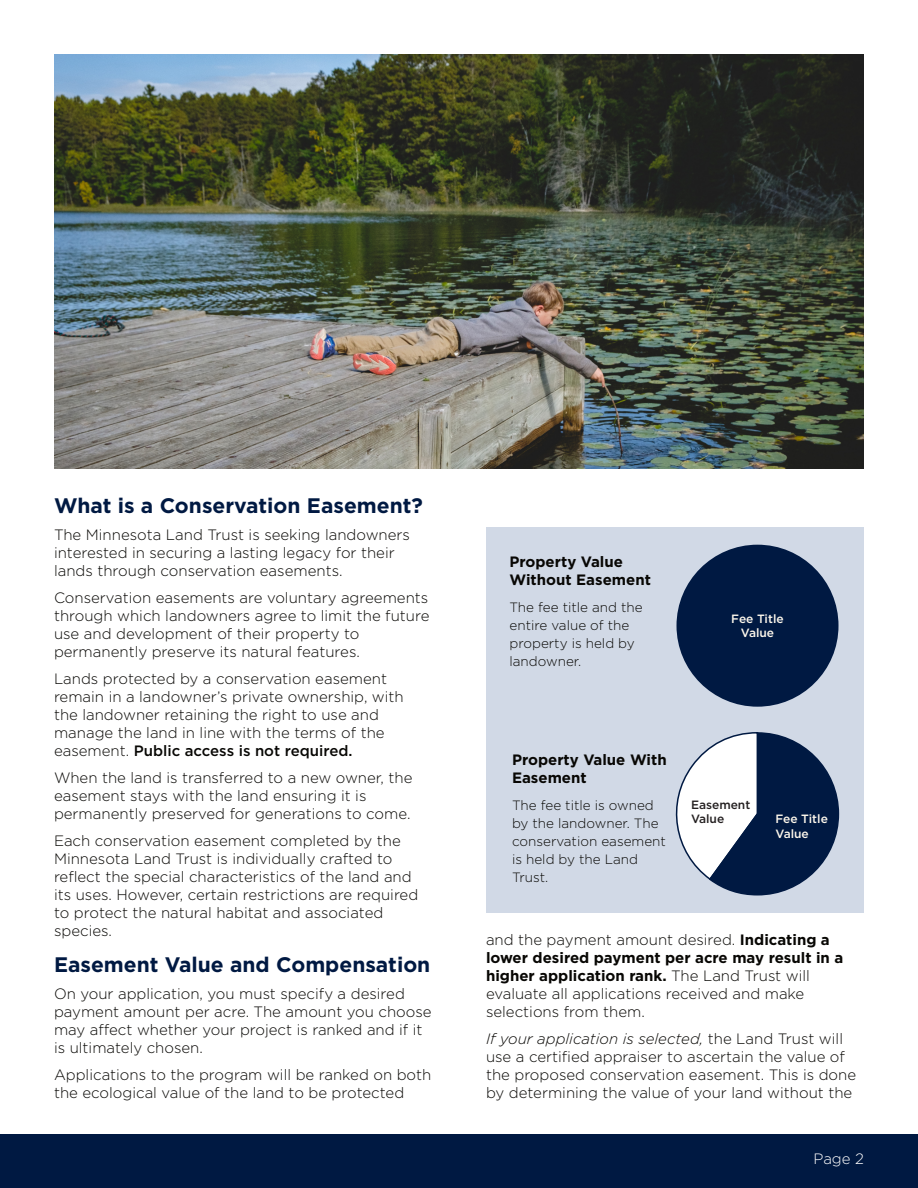
<style>
.page{position:relative;width:918px;height:1188px;background:#fff}
.page>*{position:absolute;margin:0;border:0;box-sizing:border-box;transform-origin:0 0}
.t1{font:700 21px "Gotham";color:#001942}
.t2{font:300 15px/18px "Gotham";color:#080704}
.t3{font:700 15px/18px "Gotham";color:#080704}
.t4{font:300 15px "Gotham";color:#fff}
.t5{font:300 13.5px/18px "Gotham";color:#080704}
.t6{font:500 12px/14.4px "Gotham";color:#fef8ec;text-align:center}
.t7{font:500 12px/14.4px "Gotham";color:#231f20}
.s1{font-weight:500}
.s2{font-weight:700}
.s3{font-style:italic}
</style>
<div class="page">
<div style="left:0;top:1134px;width:918px;height:54px;background:#001942"></div>
<div style="left:486px;top:527px;width:378px;height:385px;background:#d1d9e6"></div>
<div style="left:677px;top:545px;width:162px;height:162px;background:#001942;border-radius:50%"></div>
<svg style="left:675px;top:732px;width:165px;height:164px"></svg>
<img style="left:54px;top:54px;width:810px;height:414px">
<h1 class="t1" style="left:54px;top:496px;width:370px">What is a Conservation Easement?</h1>
<p class="t2" style="left:54px;top:526px;width:358px">The Minnesota Land Trust is seeking landowners interested in securing a lasting legacy for their lands through conservation easements.</p>
<p class="t2" style="left:54px;top:589px;width:377px">Conservation easements are voluntary agreements through which landowners agree to limit the future use and development of their property to permanently preserve its natural features.</p>
<p class="t2" style="left:54px;top:670px;width:351px">Lands protected by a conservation easement remain in a landowner’s private ownership, with the landowner retaining the right to use and manage the land in line with the terms of the easement. <span class="s1">Public access is not required.</span></p>
<p class="t2" style="left:54px;top:769px;width:360px">When the land is transferred to a new owner, the easement stays with the land ensuring it is permanently preserved for generations to come.</p>
<p class="t2" style="left:54px;top:832px;width:366px">Each conservation easement completed by the Minnesota Land Trust is individually crafted to reflect the special characteristics of the land and its uses. However, certain restrictions are required to protect the natural habitat and associated species.</p>
<h1 class="t1" style="left:54px;top:955px;width:378px">Easement Value and Compensation</h1>
<p class="t2" style="left:54px;top:985px;width:379px">On your application, you must specify a desired payment amount per acre. The amount you choose may affect whether your project is ranked and if it is ultimately chosen.</p>
<p class="t2" style="left:54px;top:1066px;width:379px">Applications to the program will be ranked on both the ecological value of the land to be protected</p>
<p class="t3" style="left:510px;top:553px;width:143px">Property Value<br>Without Easement</p>
<p class="t5" style="left:510px;top:599px;width:135px">The fee title and the entire value of the property is held by landowner.</p>
<p class="t6" style="left:731px;top:612px;width:54px">Fee Title<br>Value</p>
<p class="t3" style="left:512px;top:751px;width:156px">Property Value With<br>Easement</p>
<p class="t5" style="left:512px;top:797px;width:155px">The fee title is owned by the landowner. The conservation easement is held by the Land<br>Trust.</p>
<p class="t7" style="left:691px;top:798px;width:61px">Easement<br>Value</p>
<p class="t6" style="left:776px;top:813px;width:54px;text-align:left">Fee Title<br>Value</p>
<p class="t2" style="left:486px;top:931px;width:359px">and the payment amount desired. <span class="s2">Indicating a lower desired payment per acre may result in a higher application rank.</span> The Land Trust will evaluate all applications received and make selections from them.</p>
<p class="t2" style="left:486px;top:1030px;width:372px"><span class="s3">If your application is selected,</span> the Land Trust will use a certified appraiser to ascertain the value of the proposed conservation easement. This is done by determining the value of your land without the</p>
<p class="t4" style="left:814px;top:1152px;width:52px">Page 2</p>
</div>
